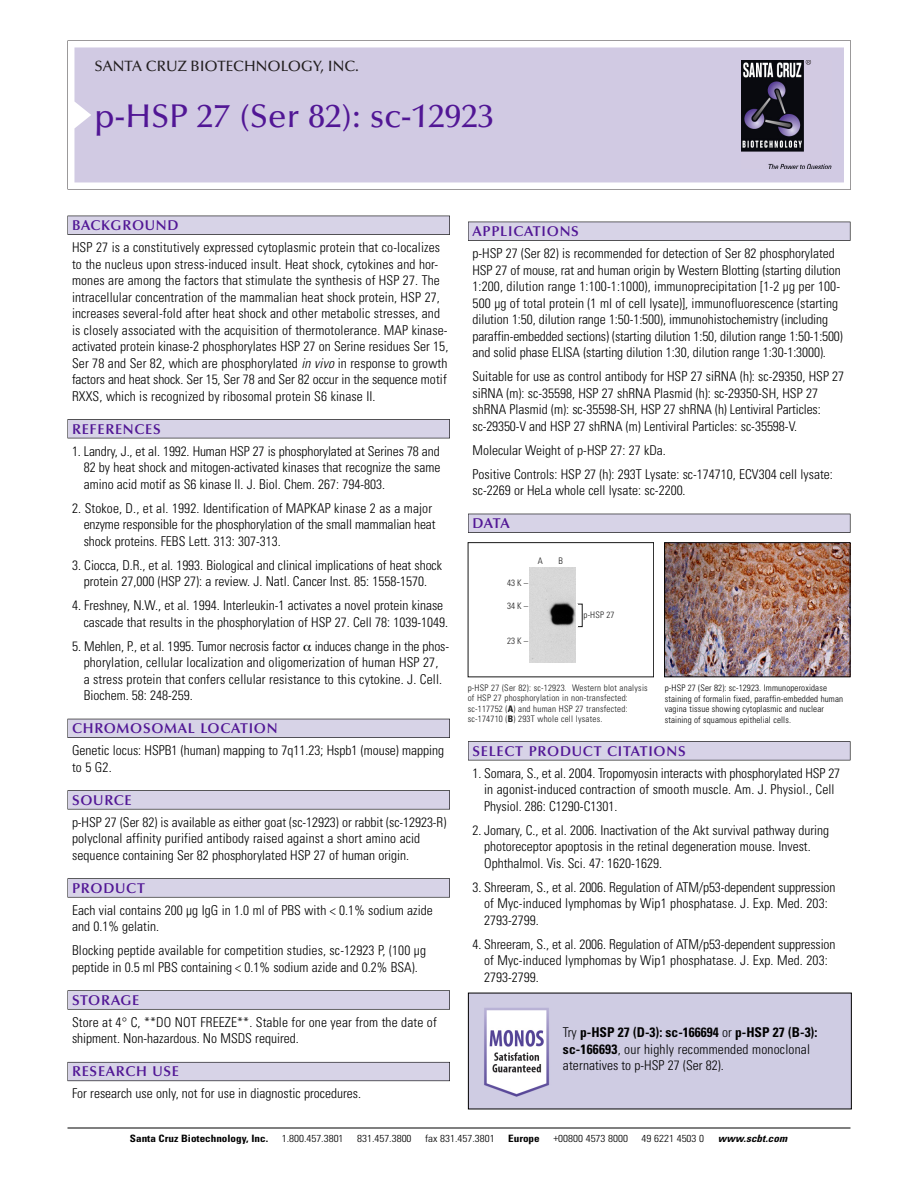
<style>
.page{position:relative;width:918px;height:1188px;background:#fff}
.page>*{position:absolute;margin:0;border:0;box-sizing:border-box;transform-origin:0 0}
.t1{font:500 33px "Optima";color:#511695}
.t2{font:500 15px "Optima";color:#231f20}
.t3{font:600 14.25px "Optima";letter-spacing:.05em;color:#511695}
.t4{font:300 condensed 13.5px/16.5px "Univers";color:#000}
.t5{font:300 condensed 10.2px "Univers";color:#000;scale:1.1 1}
.t6{font:700 condensed 10.2px "Univers";color:#000;scale:1.1 1}
.t7{font:italic 700 condensed 10.2px "Univers";letter-spacing:.005em;color:#000;scale:1.1 1}
.t8{font:9px/10.5px "Univers Condensed Light+KTGNKO";letter-spacing:.025em;color:#191919}
.t9{font:300 condensed 9px/10.5px "Univers";letter-spacing:.015em;color:#000}
.s1{font-style:italic}
.s2{font-family:"Univers Condensed Bold+XHSNUE"}
.s3{font-weight:700}
</style>
<div class="page">
<svg style="left:68px;top:40px;width:783px;height:149px"></svg>
<div style="left:74px;top:47px;width:770px;height:135px;background:#d1cae3"></div>
<img style="left:741px;top:60px;width:90px;height:108px">
<div style="left:68px;top:216px;width:382px;height:19px;background:#525155"></div>
<div style="left:68px;top:216px;width:381px;height:18px;background:#d7d3e7"></div>
<div style="left:68px;top:419px;width:382px;height:19px;background:#525155"></div>
<div style="left:68px;top:420px;width:381px;height:18px;background:#d7d3e7"></div>
<div style="left:68px;top:719px;width:382px;height:19px;background:#525158"></div>
<div style="left:68px;top:719px;width:381px;height:18px;background:#d7d3e7"></div>
<div style="left:68px;top:790px;width:382px;height:19px;background:#575759"></div>
<div style="left:68px;top:791px;width:381px;height:18px;background:#d7d3e7"></div>
<svg style="left:68px;top:878px;width:382px;height:20px"></svg>
<div style="left:68px;top:879px;width:381px;height:18px;background:#d7d3e7"></div>
<div style="left:68px;top:990px;width:382px;height:20px;background:#626263"></div>
<div style="left:68px;top:991px;width:381px;height:18px;background:#d7d3e7"></div>
<div style="left:68px;top:1062px;width:382px;height:19px;background:#66646d"></div>
<div style="left:68px;top:1063px;width:381px;height:18px;background:#d7d3e7"></div>
<div style="left:468px;top:222px;width:382px;height:19px;background:#525155"></div>
<div style="left:468px;top:222px;width:382px;height:18px;background:#d7d3e7"></div>
<div style="left:468px;top:514px;width:382px;height:19px;background:#515055"></div>
<div style="left:468px;top:514px;width:382px;height:18px;background:#d7d3e7"></div>
<div style="left:468px;top:741px;width:382px;height:19px;background:#545357"></div>
<div style="left:468px;top:742px;width:382px;height:18px;background:#d7d3e7"></div>
<hr style="left:68px;top:1128px;width:782px;height:1px;background:#000">
<div style="left:468px;top:542px;width:186px;height:135px;border:1px solid #191919"></div>
<img style="left:529px;top:568px;width:47px;height:95px">
<img style="left:666px;top:544px;width:182px;height:131px">
<div style="left:664px;top:542px;width:186px;height:135px;border:1px solid #000"></div>
<img style="left:470px;top:995px;width:380px;height:112px">
<p class="t2" style="left:94px;top:61px;width:266px">SANTA CRUZ BIOTECHNOLOGY, INC.</p>
<h1 class="t1" style="left:94px;top:103px;width:401px">p-HSP 27 (Ser 82): sc-12923</h1>
<p class="t3" style="left:72px;top:219px;width:108px">BACKGROUND</p>
<p class="t4" style="left:72px;top:240px;width:378px">HSP 27 is a constitutively expressed cytoplasmic protein that co-localizes to the nucleus upon stress-induced insult. Heat shock, cytokines and hor&shy;mones are among the factors that stimulate the synthesis of HSP 27. The intracellular concentration of the mammalian heat shock protein, HSP 27, increases several-fold after heat shock and other metabolic stresses, and is closely associated with the acquisition of thermotolerance. MAP kinase&shy;activated protein kinase-2 phosphorylates HSP 27 on Serine residues Ser 15, Ser 78 and Ser 82, which are phosphorylated <span class="s1">in vivo</span> in response to growth factors and heat shock. Ser 15, Ser 78 and Ser 82 occur in the sequence motif RXXS, which is recognized by ribosomal protein S6 kinase II.</p>
<p class="t3" style="left:72px;top:423px;width:90px">REFERENCES</p>
<p class="t4" style="left:84px;top:444px;width:358px;text-align:justify;text-indent:-12px">1. Landry, J., et al. 1992. Human HSP 27 is phosphorylated at Serines 78 and 82 by heat shock and mitogen-activated kinases that recognize the same amino acid motif as S6 kinase II. J. Biol. Chem. 267: 794-803.</p>
<p class="t4" style="left:84px;top:501px;width:353px;text-indent:-12px">2. Stokoe, D., et al. 1992. Identification of MAPKAP kinase 2 as a major enzyme responsible for the phosphorylation of the small mammalian heat shock proteins. FEBS Lett. 313: 307-313.</p>
<p class="t4" style="left:72px;top:558px;width:372px;text-align:center">3. Ciocca, D.R., et al. 1993. Biological and clinical implications of heat shock protein 27,000 (HSP 27): a review. J. Natl. Cancer Inst. 85: 1558-1570.</p>
<p class="t4" style="left:84px;top:598px;width:366px;text-indent:-12px">4. Freshney, N.W., et al. 1994. Interleukin-1 activates a novel protein kinase cascade that results in the phosphorylation of HSP 27. Cell 78: 1039-1049.</p>
<p class="t4" style="left:84px;top:639px;width:367px;text-indent:-12px">5. Mehlen, P., et al. 1995. Tumor necrosis factor induces change in the phos&shy;phorylation, cellular localization and oligomerization of human HSP 27,<br>a stress protein that confers cellular resistance to this cytokine. J. Cell.<br>Biochem. 58: 248-259.</p>
<p class="t3" style="left:72px;top:723px;width:207px">CHROMOSOMAL LOCATION</p>
<p class="t4" style="left:72px;top:743px;width:374px">Genetic locus: HSPB1 (human) mapping to 7q11.23; Hspb1 (mouse) mapping to 5 G2.</p>
<p class="t3" style="left:72px;top:794px;width:61px">SOURCE</p>
<p class="t4" style="left:72px;top:815px;width:376px">p-HSP 27 (Ser 82) is available as either goat (sc-12923) or rabbit (sc-12923-R) polyclonal affinity purified antibody raised against a short amino acid sequence containing Ser 82 phosphorylated HSP 27 of human origin.</p>
<p class="t3" style="left:72px;top:882px;width:74px">PRODUCT</p>
<p class="t4" style="left:72px;top:903px;width:362px">Each vial contains 200 µg IgG in 1.0 ml of PBS with &lt; 0.1% sodium azide and 0.1% gelatin.</p>
<p class="t4" style="left:72px;top:943px;width:356px">Blocking peptide available for competition studies, sc-12923 P, (100 µg peptide in 0.5 ml PBS containing &lt; 0.1% sodium azide and 0.2% BSA).</p>
<p class="t3" style="left:72px;top:994px;width:69px">STORAGE</p>
<p class="t4" style="left:72px;top:1015px;width:366px">Store at 4° C, **DO NOT FREEZE**. Stable for one year from the date of shipment. Non-hazardous. No MSDS required.</p>
<p class="t3" style="left:72px;top:1066px;width:109px">RESEARCH USE</p>
<p class="t4" style="left:72px;top:1087px;width:290px">For research use only, not for use in diagnostic procedures.</p>
<p class="t3" style="left:473px;top:225px;width:108px">APPLICATIONS</p>
<p class="t4" style="left:473px;top:246px;width:372px">p-HSP 27 (Ser 82) is recommended for detection of Ser 82 phosphorylated HSP 27 of mouse, rat and human origin by Western Blotting (starting dilution 1:200, dilution range 1:100-1:1000), immunoprecipitation [1-2 µg per 100- 500 µg of total protein (1 ml of cell lysate)], immunofluorescence (starting dilution 1:50, dilution range 1:50-1:500), immunohistochemistry (including paraffin-embedded sections) (starting dilution 1:50, dilution range 1:50-1:500) and solid phase ELISA (starting dilution 1:30, dilution range 1:30-1:3000).</p>
<p class="t4" style="left:473px;top:369px;width:373px">Suitable for use as control antibody for HSP 27 siRNA (h): sc-29350, HSP 27 siRNA (m): sc-35598, HSP 27 shRNA Plasmid (h): sc-29350-SH, HSP 27 shRNA Plasmid (m): sc-35598-SH, HSP 27 shRNA (h) Lentiviral Particles: sc-29350-V and HSP 27 shRNA (m) Lentiviral Particles: sc-35598-V.</p>
<p class="t4" style="left:473px;top:439px;width:362px;line-height:24px">Molecular Weight of p-HSP 27: 27 kDa.<br>Positive Controls: HSP 27 (h): 293T Lysate: sc-174710, ECV304 cell lysate:</p>
<p class="t4" style="left:473px;top:483px;width:215px">sc-2269 or HeLa whole cell lysate: sc-2200.</p>
<p class="t3" style="left:473px;top:518px;width:39px">DATA</p>
<p class="t8" style="left:507px;top:579px;width:22px">43K–</p>
<p class="t8" style="left:507px;top:602px;width:22px">34K–</p>
<p class="t8" style="left:507px;top:637px;width:22px">23K–</p>
<p class="t8" style="left:538px;top:557px;width:7px">A</p>
<p class="t8" style="left:558px;top:557px;width:6px">B</p>
<p class="t8" style="left:584px;top:610px;width:33px">p-HSP 27</p>
<p class="t8" style="left:468px;top:683px;width:182px">p-HSP 27 (Ser 82): sc-12923. Western blot analysis of HSP 27 phosphorylation in non-transfected: sc-117752 (<span class="s2">A</span>) and human HSP 27 transfected: sc-174710 (<span class="s2">B</span>) 293T whole cell lysates.</p>
<p class="t9" style="left:665px;top:684px;width:180px">p-HSP 27 (Ser 82): sc-12923. Immunoperoxidase staining of formalin fixed, paraffin-embedded human vagina tissue showing cytoplasmic and nuclear staining of squamous epithelial cells.</p>
<p class="t3" style="left:473px;top:745px;width:215px">SELECT PRODUCT CITATIONS</p>
<p class="t4" style="left:484px;top:766px;width:358px;text-indent:-12px">1. Somara, S., et al. 2004. Tropomyosin interacts with phosphorylated HSP 27 in agonist-induced contraction of smooth muscle. Am. J. Physiol., Cell<br>Physiol. 286: C1290-C1301.</p>
<p class="t4" style="left:484px;top:823px;width:347px;text-indent:-12px">2. Jomary, C., et al. 2006. Inactivation of the Akt survival pathway during photoreceptor apoptosis in the retinal degeneration mouse. Invest.<br>Ophthalmol. Vis. Sci. 47: 1620-1629.</p>
<p class="t4" style="left:484px;top:880px;width:353px;text-indent:-12px">3. Shreeram, S., et al. 2006. Regulation of ATM/p53-dependent suppression of Myc-induced lymphomas by Wip1 phosphatase. J. Exp. Med. 203:<br>2793-2799.</p>
<p class="t4" style="left:484px;top:937px;width:353px;text-indent:-12px">4. Shreeram, S., et al. 2006. Regulation of ATM/p53-dependent suppression of Myc-induced lymphomas by Wip1 phosphatase. J. Exp. Med. 203:<br>2793-2799.</p>
<p class="t4" style="left:563px;top:1025px;width:256px">Try <span class="s3">p-HSP 27 (D-3): sc-166694</span> or <span class="s3">p-HSP 27 (B-3): sc-166693</span>, our highly recommended monoclonal aternatives to p-HSP 27 (Ser 82).</p>
<p class="t6" style="left:130px;top:1135px;width:127px">Santa Cruz Biotechnology, Inc.</p>
<p class="t5" style="left:282px;top:1135px;width:58px">1.800.457.3801</p>
<p class="t5" style="left:357px;top:1135px;width:51px">831.457.3800</p>
<p class="t5" style="left:425px;top:1135px;width:65px">fax 831.457.3801</p>
<p class="t6" style="left:508px;top:1135px;width:30px">Europe</p>
<p class="t5" style="left:553px;top:1135px;width:69px">+00800 4573 8000</p>
<p class="t5" style="left:642px;top:1135px;width:58px">49 6221 4503 0</p>
<p class="t7" style="left:718px;top:1135px;width:64px">www.scbt.com</p>
</div>
